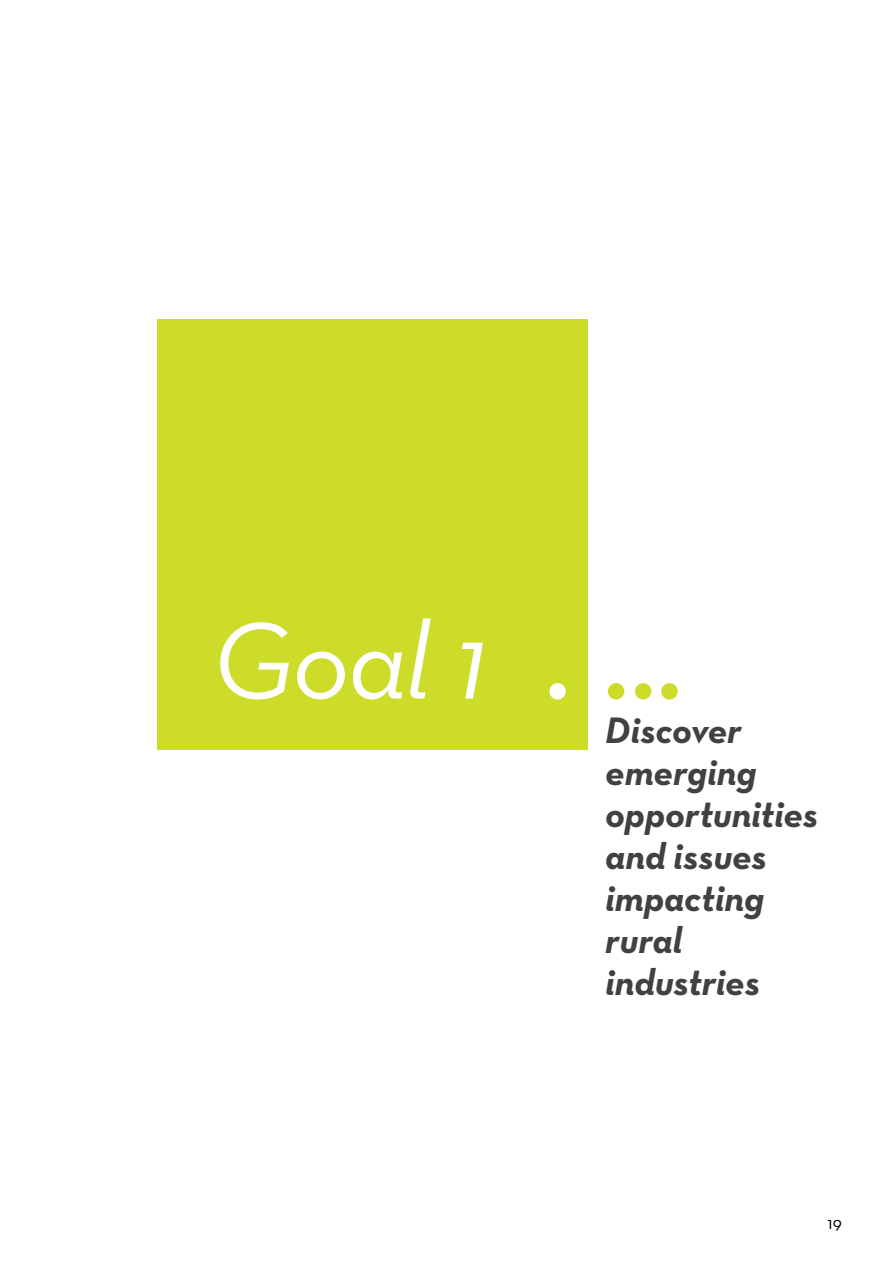
<style>
.page{position:relative;width:893px;height:1263px;background:#fff}
.page>*{position:absolute;margin:0;border:0;box-sizing:border-box;transform-origin:0 0}
.t1{font:italic 111px "Neutra Text";color:#fff}
.intro_text{font:37.5px/42px "Neutra Text Bold Italic Alt";letter-spacing:-.005em;color:#414042}
.t2{font:18px "Neutra Text";color:#000}
</style>
<div class="page">
<div style="left:157px;top:319px;width:431px;height:431px;background:#cddb29"></div>
<div style="left:549px;top:683px;width:17px;height:16px;background:#fff;border-radius:50%"></div>
<div style="left:608px;top:683px;width:16px;height:16px;background:#cddb29;border-radius:50%"></div>
<div style="left:635px;top:683px;width:16px;height:16px;background:#cddb29;border-radius:50%"></div>
<div style="left:661px;top:683px;width:17px;height:16px;background:#cddb29;border-radius:50%"></div>
<h1 class="t1" style="left:212px;top:593px;width:277px">Goal 1</h1>
<p class="intro_text" style="left:605px;top:708px;width:214px">Discover emerging opportunities and issues impacting rural industries</p>
<p class="t2" style="left:828px;top:1212px;width:16px">19</p>
</div>
